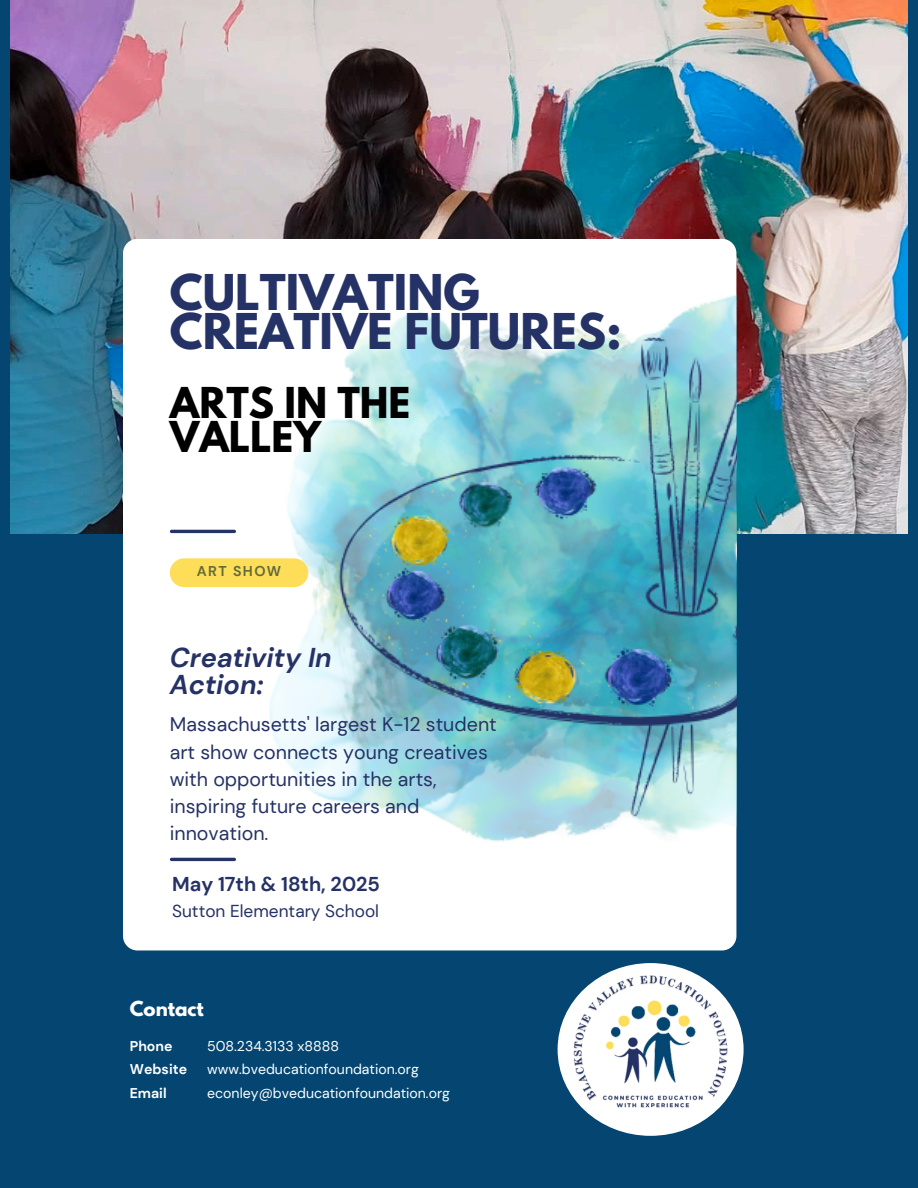
<style>
.page{position:relative;width:918px;height:1188px;background:#044671}
.page>*{position:absolute;margin:0;border:0;box-sizing:border-box;transform-origin:0 0}
.t1{font:700 43.65px/39.3px "League Spartan";color:#253265}
.t2{font:700 37.65px/33.8px "League Spartan";color:#000}
.t3{font:italic 700 27.15px/27px "DM Sans";color:#253265}
.t4{font:700 19.95px "DM Sans";color:#253265}
.t5{font:19.65px/27.2px "DM Sans";color:#253265}
.t6{font:700 18.3px "League Spartan";color:#fff}
.t7{font:17.25px "DM Sans";color:#253265}
.t8{font:700 14.25px "DM Sans";letter-spacing:.1em;color:#616c39}
.t9{font:14.1px "DM Sans";color:#fff}
.t10{font:700 14.1px "DM Sans";color:#fff}
</style>
<div class="page">
<img style="left:11px;top:0;width:897px;height:533px">
<div style="left:123px;top:239px;width:613px;height:711px;background:#fff;border-radius:14px"></div>
<hr style="left:172px;top:530px;width:62px;height:3px;background:#253265">
<hr style="left:172px;top:858px;width:62px;height:3px;background:#253265">
<img style="left:561px;top:971px;width:176px;height:161px">
<img style="left:199px;top:219px;width:537px;height:752px">
<div style="left:170px;top:558px;width:138px;height:29px;background:#fedd59;border-radius:14px"></div>
<p class="t1" style="left:170px;top:278px;width:453px">CULTIVATING<br>CREATIVE FUTURES:</p>
<h1 class="t2" style="left:170px;top:391px;width:242px">ARTS IN THE<br>VALLEY</h1>
<p class="t8" style="left:197px;top:562px;width:86px">ART SHOW</p>
<h2 class="t3" style="left:170px;top:645px;width:164px">Creativity In<br>Action:</h2>
<p class="t5" style="left:170px;top:711px;width:329px">Massachusetts' largest K-12 student art show connects young creatives with opportunities in the arts, inspiring future careers and innovation.</p>
<p class="t4" style="left:172px;top:871px;width:209px">May 17th &amp; 18th, 2025</p>
<h3 class="t7" style="left:172px;top:900px;width:209px">Sutton Elementary School</h3>
<h5 class="t6" style="left:130px;top:1000px;width:76px">Contact</h5>
<h4 class="t10" style="left:130px;top:1037px;width:44px">Phone</h4>
<p class="t9" style="left:207px;top:1037px;width:133px">508.234.3133 x8888</p>
<p class="t10" style="left:130px;top:1060px;width:59px">Website</p>
<h6 class="t9" style="left:207px;top:1060px;width:213px">www.bveducationfoundation.org</h6>
<p class="t10" style="left:130px;top:1084px;width:38px">Email</p>
<h4 class="t9" style="left:207px;top:1084px;width:244px">econley@bveducationfoundation.org</h4>
</div>
